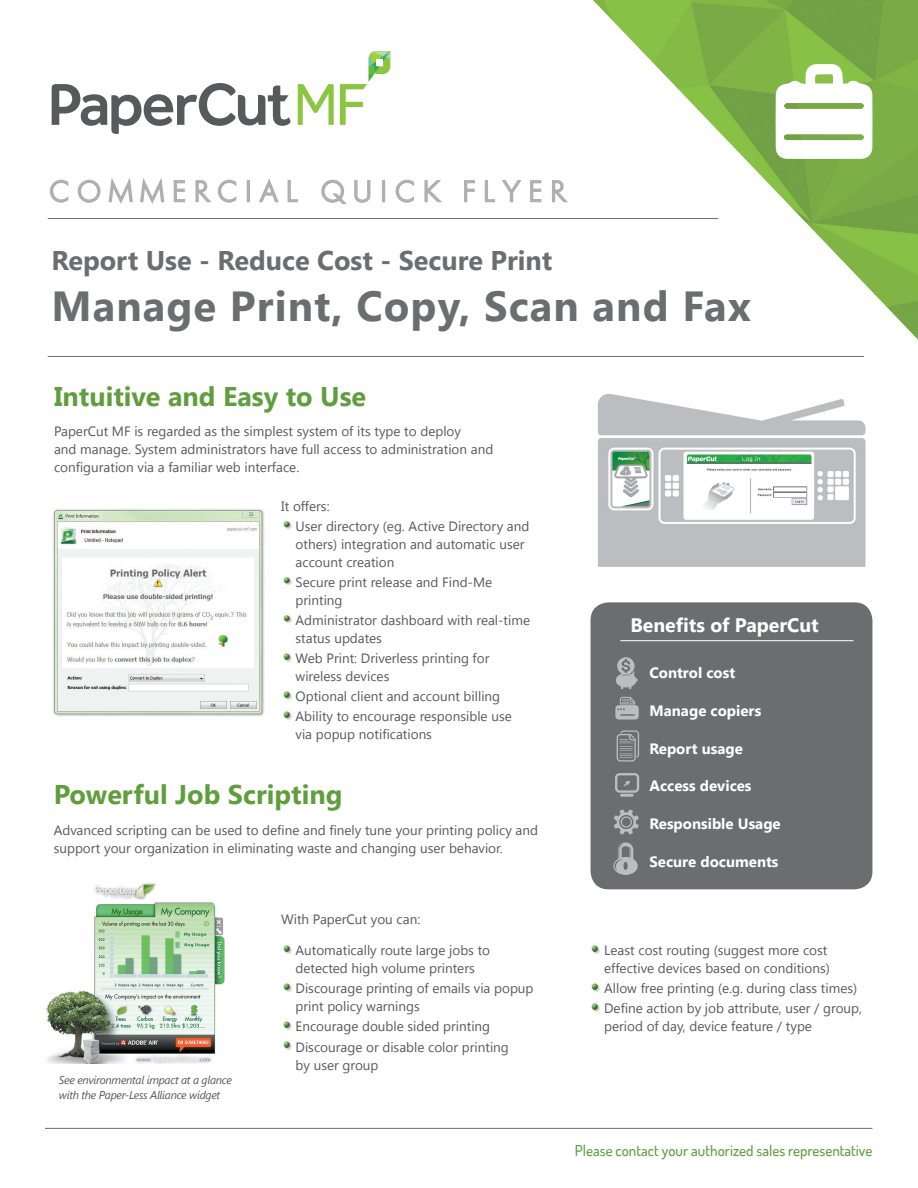
<style>
.page{position:relative;width:918px;height:1188px;background:#fff}
.page>*{position:absolute;margin:0;border:0;box-sizing:border-box;transform-origin:0 0}
.t1{font:700 42px "Segoe UI";letter-spacing:.025em;color:#6c6d70}
.t2{font:700 27px "Segoe UI";color:#609e3d}
.t3{font:700 27px "Segoe UI";color:#6c6d70}
.t4{font:700 19.5px "Segoe UI";color:#fff}
.t5{font:700 15px "Segoe UI";color:#fff}
.t6{font:500 15px "Terminal Dosis";color:#609e3d}
.t7{font:13.5px/18px "Segoe UI";color:#57585a}
.t8{font:italic 11.25px/15px "Segoe UI";letter-spacing:-.025em;color:#57585a}
</style>
<div class="page">
<svg style="left:49px;top:179px;width:20px;height:24px"></svg>
<svg style="left:77px;top:179px;width:24px;height:24px"></svg>
<svg style="left:108px;top:178px;width:57px;height:26px"></svg>
<svg style="left:173px;top:180px;width:12px;height:23px"></svg>
<svg style="left:195px;top:180px;width:16px;height:23px"></svg>
<svg style="left:217px;top:179px;width:20px;height:24px"></svg>
<div style="left:247px;top:180px;width:3px;height:22px;border:2px solid #aeafb3"></div>
<svg style="left:259px;top:179px;width:20px;height:24px"></svg>
<svg style="left:287px;top:180px;width:11px;height:23px"></svg>
<svg style="left:321px;top:179px;width:26px;height:26px"></svg>
<svg style="left:354px;top:180px;width:17px;height:23px"></svg>
<div style="left:382px;top:180px;width:3px;height:22px;border:2px solid #aeafb3"></div>
<svg style="left:395px;top:179px;width:20px;height:24px"></svg>
<svg style="left:424px;top:180px;width:18px;height:23px"></svg>
<svg style="left:464px;top:180px;width:11px;height:23px"></svg>
<svg style="left:484px;top:180px;width:38px;height:23px"></svg>
<svg style="left:530px;top:180px;width:12px;height:23px"></svg>
<svg style="left:552px;top:180px;width:16px;height:23px"></svg>
<div style="left:591px;top:602px;width:281px;height:287px;background:#6c6d70;border-radius:18px"></div>
<svg style="left:616px;top:657px;width:22px;height:32px"></svg>
<svg style="left:615px;top:697px;width:24px;height:23px"></svg>
<svg style="left:617px;top:731px;width:22px;height:31px"></svg>
<svg style="left:615px;top:773px;width:24px;height:24px"></svg>
<svg style="left:614px;top:809px;width:25px;height:26px"></svg>
<svg style="left:613px;top:843px;width:25px;height:32px"></svg>
<svg style="left:283px;top:521px;width:9px;height:8px"></svg>
<svg style="left:283px;top:577px;width:9px;height:8px"></svg>
<svg style="left:283px;top:615px;width:9px;height:8px"></svg>
<svg style="left:283px;top:653px;width:9px;height:9px"></svg>
<svg style="left:283px;top:691px;width:9px;height:9px"></svg>
<svg style="left:283px;top:711px;width:9px;height:9px"></svg>
<svg style="left:591px;top:945px;width:9px;height:9px"></svg>
<svg style="left:591px;top:983px;width:9px;height:9px"></svg>
<svg style="left:591px;top:1003px;width:9px;height:9px"></svg>
<img style="left:46px;top:883px;width:179px;height:180px">
<svg style="left:283px;top:945px;width:9px;height:9px"></svg>
<svg style="left:283px;top:983px;width:9px;height:9px"></svg>
<svg style="left:283px;top:1021px;width:9px;height:9px"></svg>
<svg style="left:283px;top:1041px;width:9px;height:9px"></svg>
<hr style="left:620px;top:640px;width:234px;height:1px;background:#fff">
<img style="left:598px;top:394px;width:268px;height:173px">
<img style="left:52px;top:509px;width:212px;height:208px">
<img style="left:593px;top:0;width:325px;height:340px">
<svg style="left:776px;top:64px;width:96px;height:95px"></svg>
<hr style="left:48px;top:218px;width:670px;height:1px;background:#6c6d70">
<hr style="left:48px;top:356px;width:816px;height:1px;background:#6c6d70">
<svg style="left:52px;top:83px;width:238px;height:51px"></svg>
<svg style="left:298px;top:51px;width:92px;height:74px"></svg>
<hr style="left:45px;top:1128px;width:827px;height:1px;background:#6c6d70">
<h2 class="t3" style="left:51px;top:241px;width:502px">Report Use - Reduce Cost - Secure Print</h2>
<h1 class="t1" style="left:51px;top:276px;width:701px">Manage Print, Copy, Scan and Fax</h1>
<h2 class="t2" style="left:54px;top:377px;width:314px">Intuitive and Easy to Use</h2>
<p class="t7" style="left:54px;top:422px;width:441px">PaperCut MF is regarded as the simplest system of its type to deploy<br>and manage. System administrators have full access to administration and configuration via a familiar web interface.</p>
<p class="t7" style="left:296px;top:495px;width:235px;line-height:20.1px;text-indent:-14px">It offers:<br>User directory (eg. Active Directory and</p>
<p class="t7" style="left:296px;top:534px;width:230px">others) integration and automatic user account creation</p>
<p class="t7" style="left:296px;top:572px;width:198px">Secure print release and Find-Me printing</p>
<p class="t7" style="left:296px;top:611px;width:236px">Administrator dashboard with real-time status updates</p>
<p class="t7" style="left:296px;top:649px;width:195px">Web Print: Driverless printing for wireless devices</p>
<p class="t7" style="left:296px;top:686px;width:218px;line-height:20.1px">Optional client and account billing<br>Ability to encourage responsible use</p>
<p class="t7" style="left:296px;top:725px;width:138px">via popup notifications</p>
<h2 class="t2" style="left:54px;top:775px;width:290px">Powerful Job Scripting</h2>
<p class="t7" style="left:54px;top:820px;width:486px">Advanced scripting can be used to define and finely tune your printing policy and support your organization in eliminating waste and changing user behavior.</p>
<p class="t7" style="left:281px;top:910px;width:141px">With PaperCut you can:</p>
<p class="t8" style="left:59px;top:1072px;width:175px">See environmental impact at a glance with the Paper-Less Alliance widget</p>
<p class="t7" style="left:296px;top:941px;width:196px">Automatically route large jobs to detected high volume printers</p>
<p class="t7" style="left:296px;top:979px;width:239px">Discourage printing of emails via popup print policy warnings</p>
<p class="t7" style="left:296px;top:1016px;width:215px;line-height:20.1px">Encourage double sided printing<br>Discourage or disable color printing</p>
<p class="t7" style="left:296px;top:1055px;width:84px">by user group</p>
<h3 class="t4" style="left:630px;top:611px;width:190px">Benefits of PaperCut</h3>
<p class="t5" style="left:649px;top:662px;width:87px">Control cost</p>
<p class="t5" style="left:649px;top:700px;width:113px">Manage copiers</p>
<p class="t5" style="left:649px;top:738px;width:95px">Report usage</p>
<p class="t5" style="left:649px;top:775px;width:104px">Access devices</p>
<p class="t5" style="left:649px;top:813px;width:133px">Responsible Usage</p>
<p class="t5" style="left:649px;top:851px;width:131px">Secure documents</p>
<p class="t7" style="left:604px;top:941px;width:227px">Least cost routing (suggest more cost effective devices based on conditions)</p>
<p class="t7" style="left:604px;top:978px;width:259px;line-height:20.1px">Allow free printing (e.g. during class times)<br>Define action by job attribute, user / group,</p>
<p class="t7" style="left:604px;top:1017px;width:209px">period of day, device feature / type</p>
<p class="t6" style="left:575px;top:1141px;width:299px">Please contact your authorized sales representative</p>
</div>
